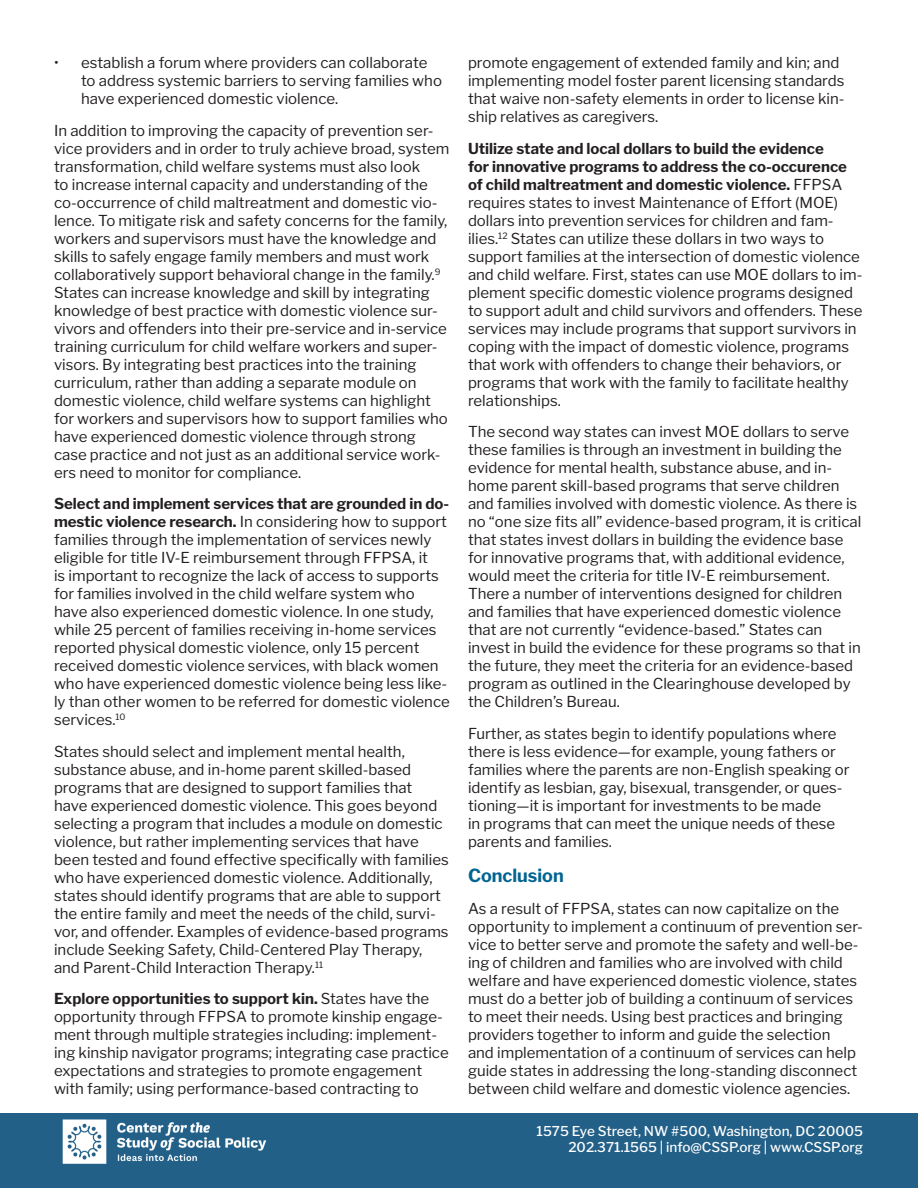
<style>
.page{position:relative;width:918px;height:1188px;background:#fff}
.page>*{position:absolute;margin:0;border:0;box-sizing:border-box;transform-origin:0 0}
.t1{font:700 18px "Libre Franklin";color:#026491}
.t2{font:15px/18px "Libre Franklin";color:#231f20}
.t3{font:500 13.5px/16.2px "Libre Franklin";color:#fff;text-align:right}
.s1{font-weight:700}
</style>
<div class="page">
<div style="left:0;top:1114px;width:918px;height:74px;background:#226088"></div>
<img style="left:54px;top:1113px;width:222px;height:51px">
<p class="t2" style="left:81px;top:54px;width:362px;text-indent:-27px">• establish a forum where providers can collaborate to address systemic barriers to serving families who have experienced domestic violence.</p>
<p class="t2" style="left:54px;top:122px;width:397px">In addition to improving the capacity of prevention ser&shy;vice providers and in order to truly achieve broad, system transformation, child welfare systems must also look<br>to increase internal capacity and understanding of the co-occurrence of child maltreatment and domestic vio&shy;lence. To mitigate risk and safety concerns for the family, workers and supervisors must have the knowledge and skills to safely engage family members and must work collaboratively support behavioral change in the family.<sup>9<br></sup>States can increase knowledge and skill by integrating knowledge of best practice with domestic violence sur&shy;vivors and offenders into their pre-service and in-service training curriculum for child welfare workers and super&shy;visors. By integrating best practices into the training curriculum, rather than adding a separate module on domestic violence, child welfare systems can highlight for workers and supervisors how to support families who have experienced domestic violence through strong case practice and not just as an additional service work&shy;ers need to monitor for compliance.</p>
<p class="t2" style="left:54px;top:495px;width:397px"><span class="s1">Select and implement services that are grounded in do&shy;mestic violence research.</span> In considering how to support families through the implementation of services newly eligible for title IV-E reimbursement through FFPSA, it<br>is important to recognize the lack of access to supports for families involved in the child welfare system who have also experienced domestic violence. In one study, while 25 percent of families receiving in-home services reported physical domestic violence, only 15 percent received domestic violence services, with black women who have experienced domestic violence being less like&shy;ly than other women to be referred for domestic violence services.<sup>10</sup></p>
<p class="t2" style="left:54px;top:743px;width:396px">States should select and implement mental health, substance abuse, and in-home parent skilled-based programs that are designed to support families that have experienced domestic violence. This goes beyond selecting a program that includes a module on domestic violence, but rather implementing services that have been tested and found effective specifically with families who have experienced domestic violence. Additionally, states should identify programs that are able to support the entire family and meet the needs of the child, survi&shy;vor, and offender. Examples of evidence-based programs include Seeking Safety, Child-Centered Play Therapy, and Parent-Child Interaction Therapy.<sup>11</sup></p>
<p class="t2" style="left:54px;top:990px;width:396px"><span class="s1">Explore opportunities to support kin.</span> States have the opportunity through FFPSA to promote kinship engage&shy;ment through multiple strategies including: implement&shy;ing kinship navigator programs; integrating case practice expectations and strategies to promote engagement with family; using performance-based contracting to</p>
<p class="t2" style="left:468px;top:54px;width:378px">promote engagement of extended family and kin; and implementing model foster parent licensing standards that waive non-safety elements in order to license kin&shy;ship relatives as caregivers.</p>
<p class="t2" style="left:468px;top:140px;width:396px"><span class="s1">Utilize state and local dollars to build the evidence<br>for innovative programs to address the co-occurence of child maltreatment and domestic violence.</span> FFPSA requires states to invest Maintenance of Effort (MOE) dollars into prevention services for children and fam&shy;ilies.<sup>12</sup> States can utilize these dollars in two ways to support families at the intersection of domestic violence and child welfare. First, states can use MOE dollars to im&shy;plement specific domestic violence programs designed to support adult and child survivors and offenders. These services may include programs that support survivors in coping with the impact of domestic violence, programs that work with offenders to change their behaviors, or programs that work with the family to facilitate healthy relationships.</p>
<p class="t2" style="left:468px;top:423px;width:395px">The second way states can invest MOE dollars to serve these families is through an investment in building the evidence for mental health, substance abuse, and in&shy;home parent skill-based programs that serve children and families involved with domestic violence. As there is no “one size fits all” evidence-based program, it is critical that states invest dollars in building the evidence base for innovative programs that, with additional evidence, would meet the criteria for title IV-E reimbursement.<br>There a number of interventions designed for children and families that have experienced domestic violence that are not currently “evidence-based.” States can invest in build the evidence for these programs so that in the future, they meet the criteria for an evidence-based program as outlined in the Clearinghouse developed by the Children’s Bureau.</p>
<p class="t2" style="left:468px;top:725px;width:383px">Further, as states begin to identify populations where there is less evidence—for example, young fathers or families where the parents are non-English speaking or identify as lesbian, gay, bisexual, transgender, or ques&shy;tioning—it is important for investments to be made<br>in programs that can meet the unique needs of these parents and families.</p>
<p class="t1" style="left:468px;top:861px;width:97px">Conclusion</p>
<p class="t2" style="left:468px;top:899px;width:396px">As a result of FFPSA, states can now capitalize on the opportunity to implement a continuum of prevention ser&shy;vice to better serve and promote the safety and well-be&shy;ing of children and families who are involved with child welfare and have experienced domestic violence, states must do a better job of building a continuum of services to meet their needs. Using best practices and bringing providers together to inform and guide the selection<br>and implementation of a continuum of services can help guide states in addressing the long-standing disconnect between child welfare and domestic violence agencies.</p>
<p class="t3" style="left:537px;top:1123px;width:328px">1575 Eye Street, NW #500, Washington, DC 20005<br>202.371.1565 | info@CSSP.org | www.CSSP.org</p>
</div>
